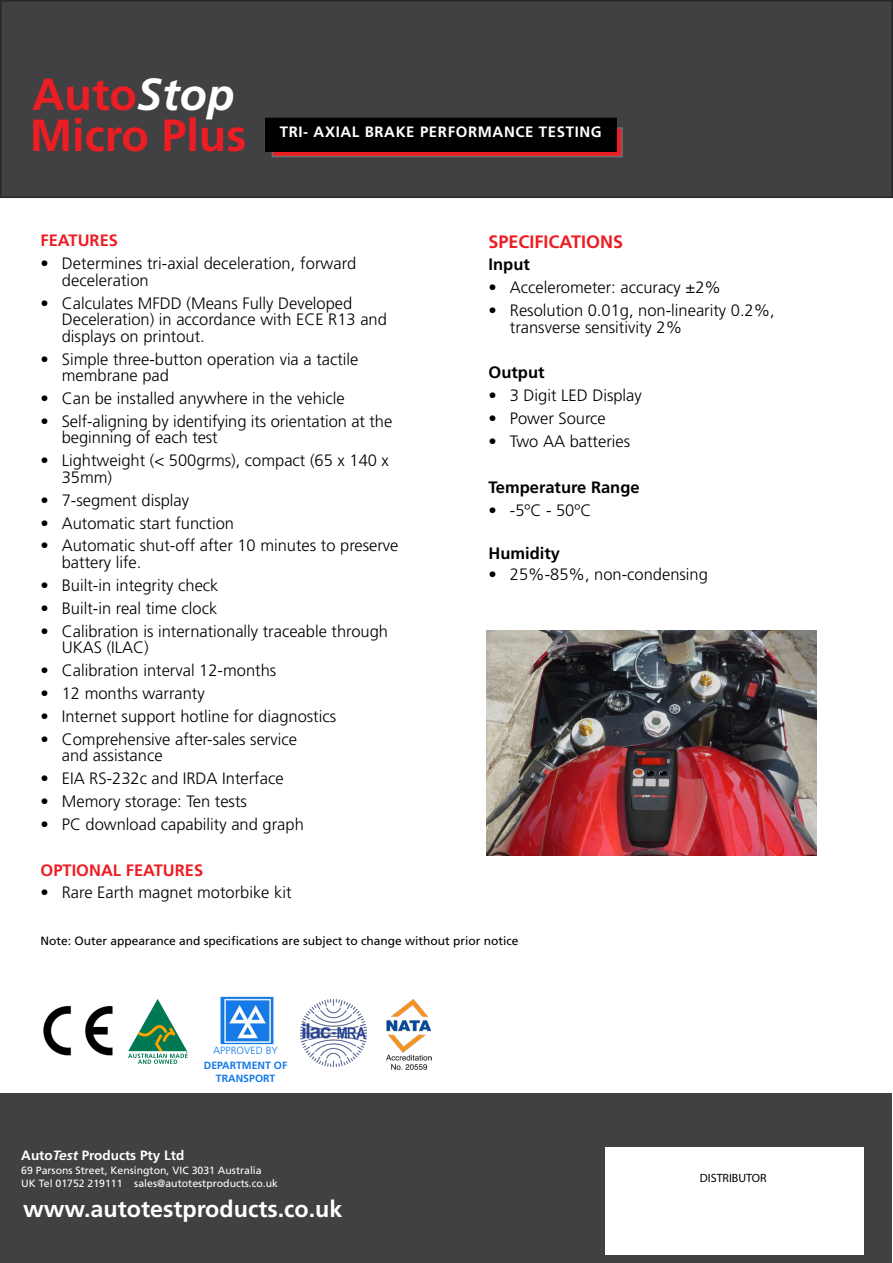
<style>
.page{position:relative;width:893px;height:1263px;background:#fff}
.page>*{position:absolute;margin:0;border:0;box-sizing:border-box;transform-origin:0 0}
.t1{font:700 45px "Frutiger LT Std";color:#ed1d24}
.t2{font:700 23.25px "Frutiger LT Std";color:#fff}
.t3{font:700 18px "Frutiger LT Std";color:#ed1d24}
.t4{font:300 16.5px/16.5px "Frutiger LT Std";color:#000}
.t5{font:700 16.5px "Frutiger LT Std";color:#000}
.t6{font:700 16.5px "Frutiger LT Std";color:#ed1d24}
.t7{font:700 15px "Frutiger LT Std";letter-spacing:.04em;color:#fff}
.t8{font:700 13.5px "Frutiger LT Std";color:#fff}
.t9{font:12px "Frutiger LT Std";color:#000}
.t10{font:12px "Myriad Pro";color:#000}
.t11{font:10.5px/13.5px "Frutiger LT Std";color:#fff}
.t12{font:700 10.5px/13.5px "Frutiger LT Std";color:#157ae9;text-align:center}
.t13{font:300 10.5px "Frutiger LT Std";color:#157ae9}
.s1{font-style:italic;color:#fff}
.s2{font-style:italic}
</style>
<div class="page">
<div style="left:0;top:1094px;width:891px;height:169px;background:#414042"></div>
<div style="left:1px;top:1px;width:891px;height:196px;background:#414042"></div>
<div style="left:0;top:0;width:893px;height:198px;border:2px solid #292829"></div>
<div style="left:605px;top:1148px;width:259px;height:107px;background:#fff"></div>
<svg style="left:272px;top:127px;width:351px;height:30px;background:#ac282d"></svg>
<div style="left:266px;top:118px;width:350px;height:33px;background:#000"></div>
<img style="left:486px;top:630px;width:330px;height:225px">
<img style="left:43px;top:1005px;width:70px;height:51px">
<svg style="left:128px;top:999px;width:60px;height:65px"></svg>
<img style="left:223px;top:999px;width:48px;height:43px">
<div style="left:221px;top:997px;width:52px;height:47px;border:1px solid #157ae9"></div>
<img style="left:300px;top:999px;width:66px;height:68px">
<img style="left:387px;top:999px;width:44px;height:71px">
<h1 class="t1" style="left:32px;top:68px;width:204px">Auto<span class="s1">Stop</span></h1>
<h1 class="t1" style="left:30px;top:109px;width:218px">Micro Plus</h1>
<p class="t7" style="left:280px;top:123px;width:323px">TRI- AXIAL BRAKE PERFORMANCE TESTING</p>
<p class="t6" style="left:40px;top:231px;width:79px">FEATURES</p>
<p class="t4" style="left:62px;top:256px;width:296px;text-indent:-21px">• Determines tri-axial deceleration, forward deceleration</p>
<p class="t4" style="left:62px;top:295px;width:327px;text-indent:-21px">• Calculates MFDD (Means Fully Developed<br>Deceleration) in accordance with ECE R13 and displays on printout.</p>
<p class="t4" style="left:62px;top:351px;width:298px;text-indent:-21px">• Simple three-button operation via a tactile membrane pad</p>
<p class="t4" style="left:40px;top:390px;width:306px">• Can be installed anywhere in the vehicle</p>
<p class="t4" style="left:62px;top:413px;width:332px;text-indent:-21px">• Self-aligning by identifying its orientation at the beginning of each test</p>
<p class="t4" style="left:62px;top:452px;width:329px;text-indent:-21px">• Lightweight (&lt; 500grms), compact (65 x 140 x<br>35mm)</p>
<p class="t4" style="left:40px;top:492px;width:150px">• 7-segment display</p>
<p class="t4" style="left:40px;top:515px;width:195px">• Automatic start function</p>
<p class="t4" style="left:62px;top:538px;width:338px;text-indent:-21px">• Automatic shut-off after 10 minutes to preserve battery life.</p>
<p class="t4" style="left:40px;top:577px;width:179px">• Built-in integrity check</p>
<p class="t4" style="left:40px;top:600px;width:178px">• Built-in real time clock</p>
<p class="t4" style="left:62px;top:623px;width:328px;text-indent:-21px">• Calibration is internationally traceable through<br>UKAS (ILAC)</p>
<p class="t4" style="left:40px;top:662px;width:237px">• Calibration interval 12-months</p>
<p class="t4" style="left:40px;top:685px;width:166px">• 12 months warranty</p>
<p class="t4" style="left:40px;top:708px;width:297px">• Internet support hotline for diagnostics</p>
<p class="t4" style="left:62px;top:731px;width:237px;text-indent:-21px">• Comprehensive after-sales service and assistance</p>
<p class="t4" style="left:40px;top:770px;width:245px">• EIA RS-232c and IRDA Interface</p>
<p class="t4" style="left:40px;top:793px;width:208px">• Memory storage: Ten tests</p>
<p class="t4" style="left:40px;top:816px;width:265px">• PC download capability and graph</p>
<p class="t6" style="left:40px;top:860px;width:164px">OPTIONAL FEATURES</p>
<p class="t4" style="left:40px;top:885px;width:253px">• Rare Earth magnet motorbike kit</p>
<p class="t3" style="left:489px;top:231px;width:136px">SPECIFICATIONS</p>
<p class="t5" style="left:489px;top:255px;width:43px">Input</p>
<p class="t4" style="left:489px;top:280px;width:234px">• Accelerometer: accuracy ±2%</p>
<p class="t4" style="left:510px;top:302px;width:267px;text-indent:-21px">• Resolution 0.01g, non-linearity 0.2%, transverse sensitivity 2%</p>
<p class="t5" style="left:489px;top:363px;width:57px">Output</p>
<p class="t4" style="left:489px;top:388px;width:155px">• 3 Digit LED Display</p>
<p class="t4" style="left:489px;top:410px;width:119px">• Power Source</p>
<p class="t4" style="left:489px;top:433px;width:143px">• Two AA batteries</p>
<p class="t5" style="left:489px;top:477px;width:153px">Temperature Range</p>
<p class="t4" style="left:489px;top:502px;width:104px">• -5ºC - 50ºC</p>
<p class="t5" style="left:489px;top:543px;width:73px">Humidity</p>
<p class="t4" style="left:489px;top:566px;width:221px">• 25%-85%, non-condensing</p>
<p class="t9" style="left:40px;top:934px;width:480px">Note: Outer appearance and specifications are subject to change without prior notice</p>
<p class="t13" style="left:213px;top:1045px;width:66px">APPROVED BY</p>
<p class="t12" style="left:204px;top:1058px;width:85px">DEPARTMENT OF<br>TRANSPORT</p>
<p class="t8" style="left:21px;top:1147px;width:165px">Auto<span class="s2">Test</span> Products Pty Ltd</p>
<p class="t11" style="left:21px;top:1163px;width:258px">69 Parsons Street, Kensington, VIC 3031 Australia<br>UK Tel 01752 219111 sales@autotestproducts.co.uk</p>
<h2 class="t2" style="left:23px;top:1195px;width:321px">www.autotestproducts.co.uk</h2>
<p class="t10" style="left:700px;top:1171px;width:68px">DISTRIBUTOR</p>
</div>
